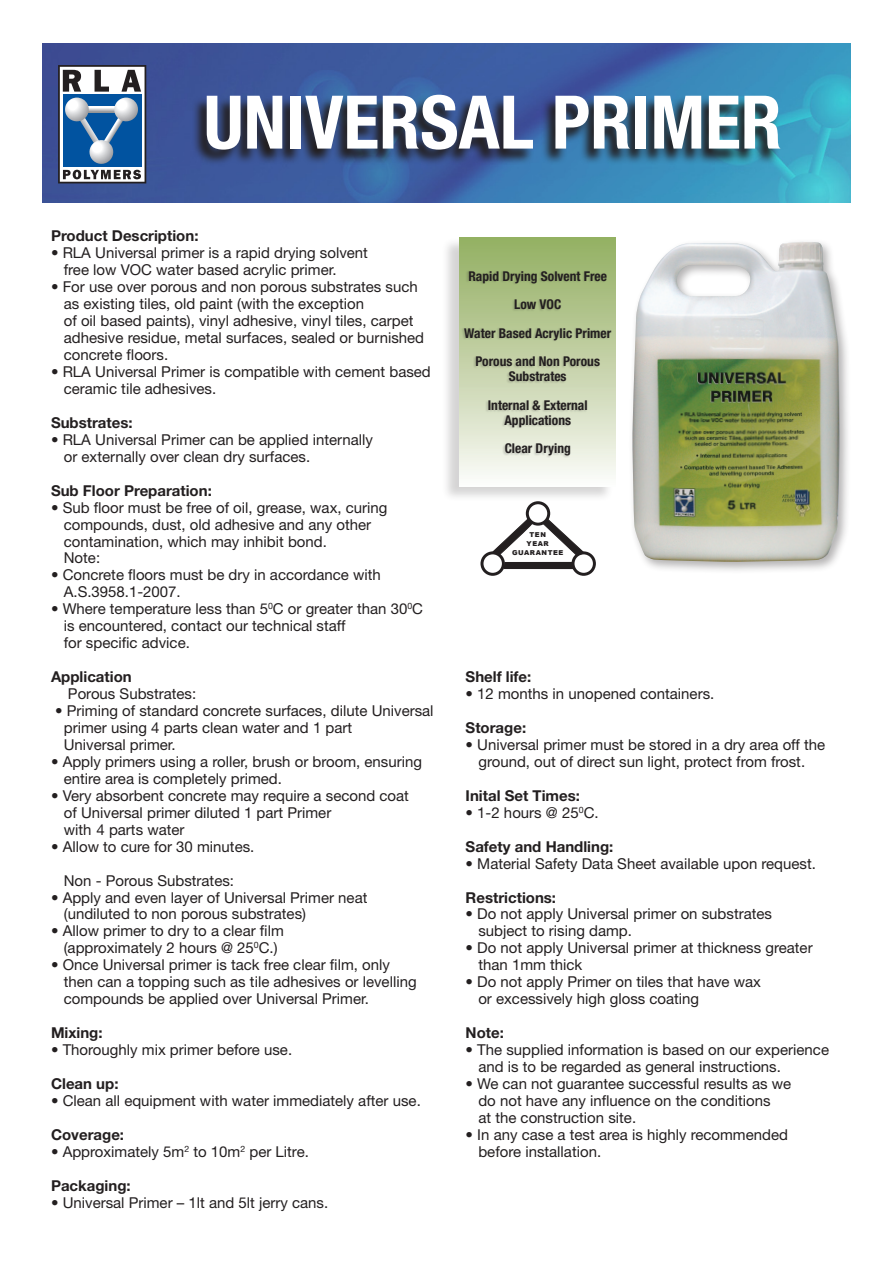
<style>
.page{position:relative;width:893px;height:1263px;background:#fff}
.page>*{position:absolute;margin:0;border:0;box-sizing:border-box;transform-origin:0 0}
.body_text{font:700 condensed 73.95px "Helvetica Neue";color:#fff}
.Bullet_points{font:15px/17px "Helvetica Neue";color:#231f20}
.Bullet_points-2{font:700 15px "Helvetica Neue";color:#231f20}
.body_text-2{font:700 condensed 13.5px/15px "Helvetica Neue";color:#231f20;text-align:center}
.t1{font:900 6.75px/9px "Arial";letter-spacing:.085em;color:#231f20;text-align:center}
</style>
<div class="page">
<div style="left:526px;top:501px;width:24px;height:25px;border:3px solid #231f20;border-radius:50%"></div>
<div style="left:571px;top:551px;width:25px;height:25px;border:3px solid #231f20;border-radius:50%"></div>
<div style="left:480px;top:551px;width:25px;height:25px;border:3px solid #231f20;border-radius:50%"></div>
<svg style="left:492px;top:519px;width:43px;height:37px"></svg>
<svg style="left:542px;top:518px;width:44px;height:38px"></svg>
<svg style="left:503px;top:562px;width:71px;height:7px"></svg>
<div style="left:441px;top:237px;width:172px;height:265px;background:#231f20;opacity:.19"></div>
<div style="left:459px;top:237px;width:156px;height:249px;background:linear-gradient(to bottom,#91ad5e,#fafaf6)"></div>
<div style="left:629px;top:238px;width:223px;height:336px;background:#231f20;opacity:.34"></div>
<img style="left:632px;top:242px;width:208px;height:320px">
<img style="left:43px;top:44px;width:807px;height:158px">
<svg style="left:191px;top:95px;width:589px;height:71px;background:#314f74"></svg>
<svg style="left:58px;top:65px;width:88px;height:118px"></svg>
<div style="left:461px;top:270px;width:150px;height:188px;background:#231f20;opacity:.2"></div>
<p class="body_text" style="left:204px;top:77px;width:580px">UNIVERSAL PRIMER</p>
<p class="Bullet_points-2" style="left:51px;top:227px;width:149px">Product Description:</p>
<p class="Bullet_points" style="left:51px;top:244px;width:318px">• RLA Universal primer is a rapid drying solvent</p>
<p class="Bullet_points" style="left:64px;top:261px;width:274px">free low VOC water based acrylic primer.</p>
<p class="Bullet_points" style="left:64px;top:278px;width:362px;text-indent:-13px">• For use over porous and non porous substrates such as existing tiles, old paint (with the exception<br>of oil based paints), vinyl adhesive, vinyl tiles, carpet adhesive residue, metal surfaces, sealed or burnished concrete floors.</p>
<p class="Bullet_points" style="left:64px;top:363px;width:369px;text-indent:-13px">• RLA Universal Primer is compatible with cement based ceramic tile adhesives.</p>
<p class="Bullet_points-2" style="left:51px;top:413px;width:83px">Substrates:</p>
<p class="Bullet_points" style="left:51px;top:431px;width:323px">• RLA Universal Primer can be applied internally</p>
<p class="Bullet_points" style="left:64px;top:448px;width:248px">or externally over clean dry surfaces.</p>
<p class="Bullet_points-2" style="left:51px;top:481px;width:162px">Sub Floor Preparation:</p>
<p class="Bullet_points" style="left:64px;top:499px;width:325px;text-indent:-13px">• Sub floor must be free of oil, grease, wax, curing compounds, dust, old adhesive and any other contamination, which may inhibit bond.</p>
<p class="Bullet_points" style="left:64px;top:549px;width:38px">Note:</p>
<p class="Bullet_points" style="left:64px;top:566px;width:319px;text-indent:-13px">• Concrete floors must be dry in accordance with<br>A.S.3958.1-2007.</p>
<p class="Bullet_points" style="left:64px;top:600px;width:361px;text-indent:-13px">• Where temperature less than 5<sup>0</sup>C or greater than 30<sup>0</sup>C is encountered, contact our technical staff</p>
<p class="Bullet_points" style="left:64px;top:634px;width:128px">for specific advice.</p>
<p class="Bullet_points-2" style="left:51px;top:667px;width:82px">Application</p>
<p class="Bullet_points" style="left:68px;top:685px;width:130px">Porous Substrates:</p>
<p class="Bullet_points" style="left:64px;top:702px;width:371px;text-indent:-9px">• Priming of standard concrete surfaces, dilute Universal primer using 4 parts clean water and 1 part</p>
<p class="Bullet_points" style="left:64px;top:736px;width:113px">Universal primer.</p>
<p class="Bullet_points" style="left:64px;top:753px;width:360px;text-indent:-13px">• Apply primers using a roller, brush or broom, ensuring entire area is completely primed.</p>
<p class="Bullet_points" style="left:51px;top:787px;width:359px">• Very absorbent concrete may require a second coat</p>
<p class="Bullet_points" style="left:64px;top:804px;width:269px">of Universal primer diluted 1 part Primer</p>
<p class="Bullet_points" style="left:64px;top:821px;width:122px">with 4 parts water</p>
<p class="Bullet_points" style="left:51px;top:838px;width:205px">• Allow to cure for 30 minutes.</p>
<p class="Bullet_points" style="left:64px;top:871px;width:172px">Non - Porous Substrates:</p>
<p class="Bullet_points" style="left:64px;top:888px;width:305px;text-indent:-13px">• Apply and even layer of Universal Primer neat (undiluted to non porous substrates)</p>
<p class="Bullet_points" style="left:51px;top:922px;width:234px">• Allow primer to dry to a clear film</p>
<p class="Bullet_points" style="left:64px;top:939px;width:215px">(approximately 2 hours @ 25<sup>0</sup>C.)</p>
<p class="Bullet_points" style="left:64px;top:956px;width:354px;text-indent:-13px">• Once Universal primer is tack free clear film, only then can a topping such as tile adhesives or levelling compounds be applied over Universal Primer.</p>
<p class="Bullet_points-2" style="left:51px;top:1023px;width:53px">Mixing:</p>
<p class="Bullet_points" style="left:51px;top:1041px;width:243px">• Thoroughly mix primer before use.</p>
<p class="Bullet_points-2" style="left:51px;top:1074px;width:69px">Clean up:</p>
<p class="Bullet_points" style="left:51px;top:1092px;width:371px">• Clean all equipment with water immediately after use.</p>
<p class="Bullet_points-2" style="left:51px;top:1125px;width:75px">Coverage:</p>
<p class="Bullet_points" style="left:51px;top:1143px;width:259px">• Approximately 5m<sup>2</sup> to 10m<sup>2</sup> per Litre.</p>
<p class="Bullet_points-2" style="left:51px;top:1176px;width:81px">Packaging:</p>
<p class="Bullet_points" style="left:51px;top:1193px;width:279px">• Universal Primer – 1lt and 5lt jerry cans.</p>
<p class="body_text-2" style="left:468px;top:268px;width:140px">Rapid Drying Solvent Free</p>
<p class="body_text-2" style="left:514px;top:297px;width:49px">Low VOC</p>
<p class="body_text-2" style="left:464px;top:325px;width:148px">Water Based Acrylic Primer</p>
<p class="body_text-2" style="left:475px;top:354px;width:126px">Porous and Non Porous</p>
<p class="body_text-2" style="left:509px;top:369px;width:59px">Substrates</p>
<p class="body_text-2" style="left:488px;top:397px;width:101px">Internal &amp; External<br>Applications</p>
<p class="body_text-2" style="left:505px;top:441px;width:68px">Clear Drying</p>
<p class="t1" style="left:512px;top:530px;width:53px">TEN<br>YEAR<br>GUARANTEE</p>
<p class="Bullet_points-2" style="left:466px;top:667px;width:67px">Shelf life:</p>
<p class="Bullet_points" style="left:466px;top:685px;width:250px">• 12 months in unopened containers.</p>
<p class="Bullet_points-2" style="left:466px;top:718px;width:62px">Storage:</p>
<p class="Bullet_points" style="left:466px;top:736px;width:361px;text-align:center">• Universal primer must be stored in a dry area off the ground, out of direct sun light, protect from frost.</p>
<p class="Bullet_points-2" style="left:466px;top:786px;width:116px">Inital Set Times:</p>
<p class="Bullet_points" style="left:466px;top:804px;width:135px">• 1-2 hours @ 25<sup>0</sup>C.</p>
<p class="Bullet_points-2" style="left:466px;top:837px;width:149px">Safety and Handling:</p>
<p class="Bullet_points" style="left:466px;top:854px;width:352px">• Material Safety Data Sheet available upon request.</p>
<p class="Bullet_points-2" style="left:466px;top:888px;width:92px">Restrictions:</p>
<p class="Bullet_points" style="left:466px;top:905px;width:308px">• Do not apply Universal primer on substrates</p>
<p class="Bullet_points" style="left:478px;top:922px;width:155px">subject to rising damp.</p>
<p class="Bullet_points" style="left:466px;top:939px;width:349px">• Do not apply Universal primer at thickness greater</p>
<p class="Bullet_points" style="left:478px;top:956px;width:105px">than 1mm thick</p>
<p class="Bullet_points" style="left:466px;top:973px;width:297px">• Do not apply Primer on tiles that have wax</p>
<p class="Bullet_points" style="left:478px;top:990px;width:222px">or excessively high gloss coating</p>
<p class="Bullet_points-2" style="left:466px;top:1023px;width:40px">Note:</p>
<p class="Bullet_points" style="left:478px;top:1041px;width:352px;text-indent:-13px">• The supplied information is based on our experience and is to be regarded as general instructions.</p>
<p class="Bullet_points" style="left:466px;top:1075px;width:327px">• We can not guarantee successful results as we</p>
<p class="Bullet_points" style="left:478px;top:1092px;width:294px">do not have any influence on the conditions</p>
<p class="Bullet_points" style="left:478px;top:1109px;width:159px">at the construction site.</p>
<p class="Bullet_points" style="left:466px;top:1126px;width:324px">• In any case a test area is highly recommended</p>
<p class="Bullet_points" style="left:478px;top:1143px;width:124px">before installation.</p>
</div>
